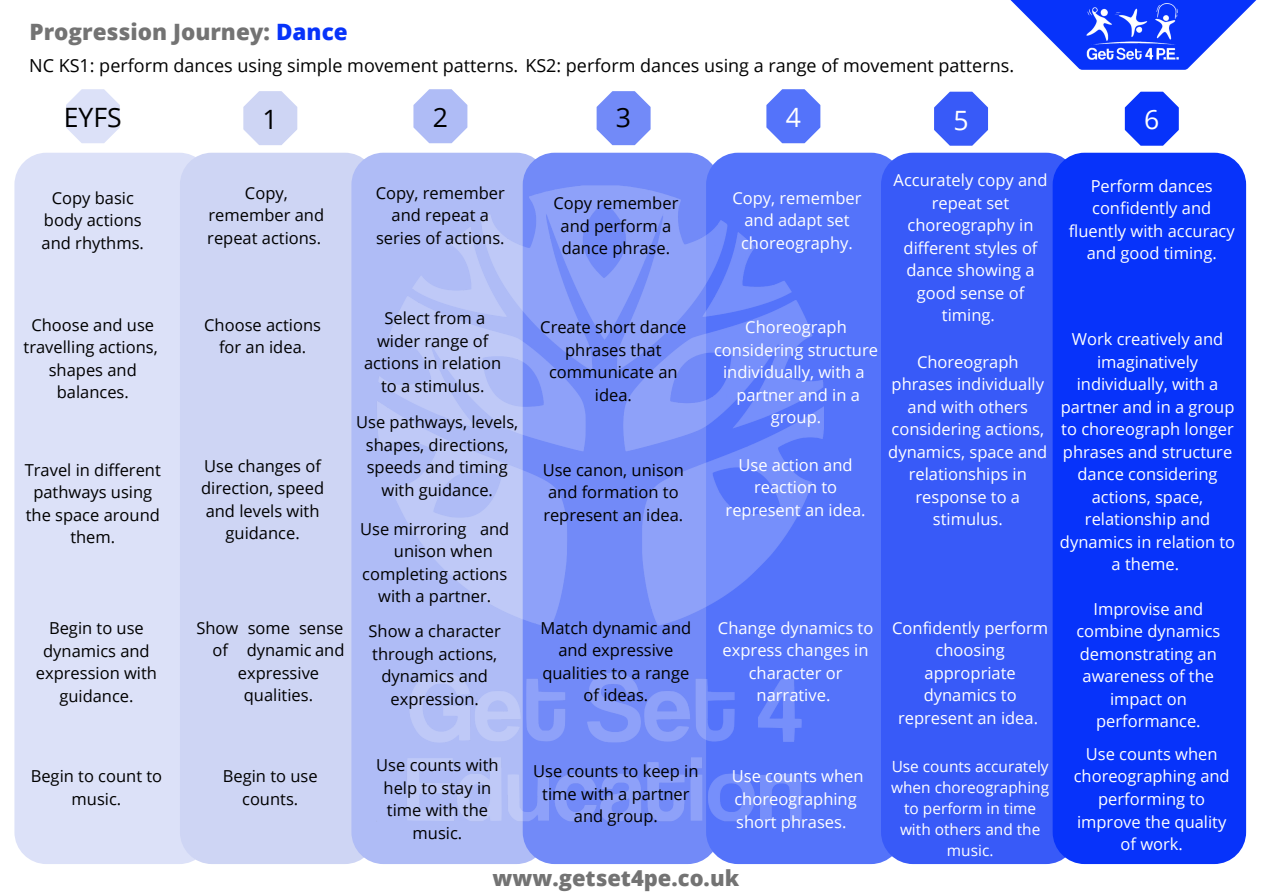
<style>
.page{position:relative;width:1263px;height:894px;background:#fff}
.page>*{position:absolute;margin:0;border:0;box-sizing:border-box;transform-origin:0 0}
.t1{font:26.55px "Open Sans";color:#000}
.t2{font:26.55px "Open Sans";color:#fff}
.t3{font:800 22.5px "Open Sans";color:#737373}
.t4{font:800 21.9px "Open Sans";color:#737373}
.t5{font:18px "Open Sans";color:#000}
.t6{font:16.5px/22.5px "Open Sans";color:#000;text-align:center}
.t7{font:16.5px/22.5px "Open Sans";color:#fff;text-align:center}
.t8{font:15.45px/21px "Open Sans";color:#fff;text-align:center}
.s1{color:#0733fa}
</style>
<div class="page">
<svg style="left:66px;top:89px;width:54px;height:54px"></svg>
<svg style="left:243px;top:91px;width:54px;height:54px"></svg>
<svg style="left:414px;top:89px;width:53px;height:54px"></svg>
<svg style="left:597px;top:91px;width:54px;height:54px"></svg>
<svg style="left:766px;top:89px;width:54px;height:54px"></svg>
<svg style="left:934px;top:92px;width:54px;height:54px"></svg>
<svg style="left:1125px;top:92px;width:54px;height:54px"></svg>
<div style="left:14px;top:153px;width:197px;height:710px;background:#dce1f8;border-radius:32px"></div>
<div style="left:180px;top:153px;width:197px;height:710px;background:#ced5f4;border-radius:32px"></div>
<div style="left:351px;top:153px;width:197px;height:710px;background:#afbcf6;border-radius:32px"></div>
<div style="left:523px;top:153px;width:197px;height:710px;background:#728af8;border-radius:32px"></div>
<div style="left:706px;top:153px;width:197px;height:710px;background:#5473fa;border-radius:32px"></div>
<div style="left:881px;top:153px;width:197px;height:710px;background:#385af8;border-radius:32px"></div>
<div style="left:1053px;top:153px;width:193px;height:710px;background:#0733fa;border-radius:32px"></div>
<svg style="left:1010px;top:0;width:247px;height:70px"></svg>
<img style="left:1078px;top:0;width:108px;height:65px">
<img style="left:377px;top:183px;width:447px;height:639px">
<p class="t3" style="left:29px;top:16px;width:320px">Progression Journey: <span class="s1">Dance</span></p>
<p class="t5" style="left:29px;top:52px;width:986px">NC KS1: perform dances using simple movement patterns. KS2: perform dances using a range of movement patterns.</p>
<p class="t1" style="left:64px;top:98px;width:60px">EYFS</p>
<p class="t1" style="left:263px;top:100px;width:17px">1</p>
<p class="t1" style="left:433px;top:98px;width:17px">2</p>
<p class="t1" style="left:616px;top:98px;width:17px">3</p>
<p class="t2" style="left:786px;top:98px;width:17px">4</p>
<p class="t2" style="left:953px;top:101px;width:17px">5</p>
<p class="t2" style="left:1144px;top:100px;width:17px">6</p>
<p class="t6" style="left:52px;top:186px;width:84px">Copy basic</p>
<p class="t6" style="left:44px;top:209px;width:99px">body actions</p>
<p class="t6" style="left:42px;top:231px;width:104px">and rhythms.</p>
<p class="t6" style="left:24px;top:313px;width:136px">Choose and use travelling actions,</p>
<p class="t6" style="left:49px;top:358px;width:90px">shapes and</p>
<p class="t6" style="left:57px;top:380px;width:74px">balances.</p>
<p class="t6" style="left:25px;top:458px;width:138px">Travel in different pathways using</p>
<p class="t6" style="left:26px;top:503px;width:136px">the space around</p>
<p class="t6" style="left:70px;top:525px;width:46px">them.</p>
<p class="t6" style="left:36px;top:616px;width:123px">Begin to use dynamics and expression with guidance.</p>
<p class="t6" style="left:31px;top:764px;width:133px">Begin to count to music.</p>
<p class="t6" style="left:207px;top:181px;width:118px">Copy, remember and repeat actions.</p>
<p class="t6" style="left:376px;top:181px;width:131px">Copy, remember and repeat a series of actions.</p>
<p class="t6" style="left:204px;top:313px;width:118px">Choose actions for an idea.</p>
<p class="t6" style="left:201px;top:454px;width:125px">Use changes of direction, speed and levels with guidance.</p>
<p class="t6" style="left:196px;top:616px;width:149px">Show some sense</p>
<p class="t6" style="left:212px;top:638px;width:134px">of dynamic and</p>
<p class="t6" style="left:238px;top:661px;width:83px">expressive</p>
<p class="t6" style="left:244px;top:683px;width:71px">qualities.</p>
<p class="t6" style="left:364px;top:306px;width:139px">Select from a wider range of actions in relation to a stimulus.</p>
<p class="t6" style="left:356px;top:410px;width:164px">Use pathways, levels, shapes, directions, speeds and timing with guidance.</p>
<p class="t6" style="left:360px;top:517px;width:151px">Use mirroring and</p>
<p class="t6" style="left:394px;top:539px;width:100px">unison when</p>
<p class="t6" style="left:362px;top:562px;width:147px">completing actions</p>
<p class="t6" style="left:378px;top:584px;width:114px">with a partner.</p>
<p class="t6" style="left:369px;top:619px;width:134px">Show a character through actions, dynamics and expression.</p>
<p class="t6" style="left:553px;top:192px;width:127px">Copy remember and perform a dance phrase.</p>
<p class="t7" style="left:732px;top:186px;width:131px">Copy, remember and adapt set choreography.</p>
<p class="t6" style="left:540px;top:315px;width:148px">Create short dance phrases that communicate an idea.</p>
<p class="t7" style="left:714px;top:315px;width:165px">Choreograph considering structure individually, with a partner and in a group.</p>
<p class="t6" style="left:543px;top:458px;width:143px;text-align:left">Use canon, unison and formation to represent an idea.</p>
<p class="t7" style="left:726px;top:453px;width:142px">Use action and reaction to represent an idea.</p>
<p class="t7" style="left:894px;top:168px;width:155px">Accurately copy and repeat set choreography in different styles of dance showing a good sense of timing.</p>
<p class="t7" style="left:1069px;top:174px;width:168px">Perform dances confidently and fluently with accuracy and good timing.</p>
<p class="t7" style="left:888px;top:350px;width:161px">Choreograph phrases individually and with others considering actions, dynamics, space and relationships in response to a stimulus.</p>
<p class="t7" style="left:1060px;top:327px;width:177px">Work creatively and imaginatively individually, with a partner and in a group to choreograph longer phrases and structure dance considering actions, space, relationship and dynamics in relation to a theme.</p>
<p class="t6" style="left:540px;top:616px;width:152px">Match dynamic and and expressive qualities to a range of ideas.</p>
<p class="t7" style="left:718px;top:616px;width:157px">Change dynamics to express changes in character or narrative.</p>
<p class="t7" style="left:892px;top:616px;width:157px">Confidently perform choosing appropriate dynamics to represent an idea.</p>
<p class="t7" style="left:1076px;top:597px;width:145px">Improvise and combine dynamics demonstrating an awareness of the impact on performance.</p>
<p class="t6" style="left:223px;top:764px;width:96px">Begin to use counts.</p>
<p class="t6" style="left:376px;top:753px;width:124px">Use counts with help to stay in time with the music.</p>
<p class="t6" style="left:533px;top:759px;width:167px">Use counts to keep in time with a partner and group.</p>
<p class="t7" style="left:732px;top:764px;width:133px;text-align:left">Use counts when choreographing short phrases.</p>
<p class="t8" style="left:891px;top:755px;width:159px">Use counts accurately when choreographing to perform in time with others and the music.</p>
<p class="t4" style="left:492px;top:862px;width:248px">www.getset4pe.co.uk</p>
<p class="t7" style="left:1074px;top:742px;width:157px">Use counts when choreographing and performing to improve the quality of work.</p>
</div>
